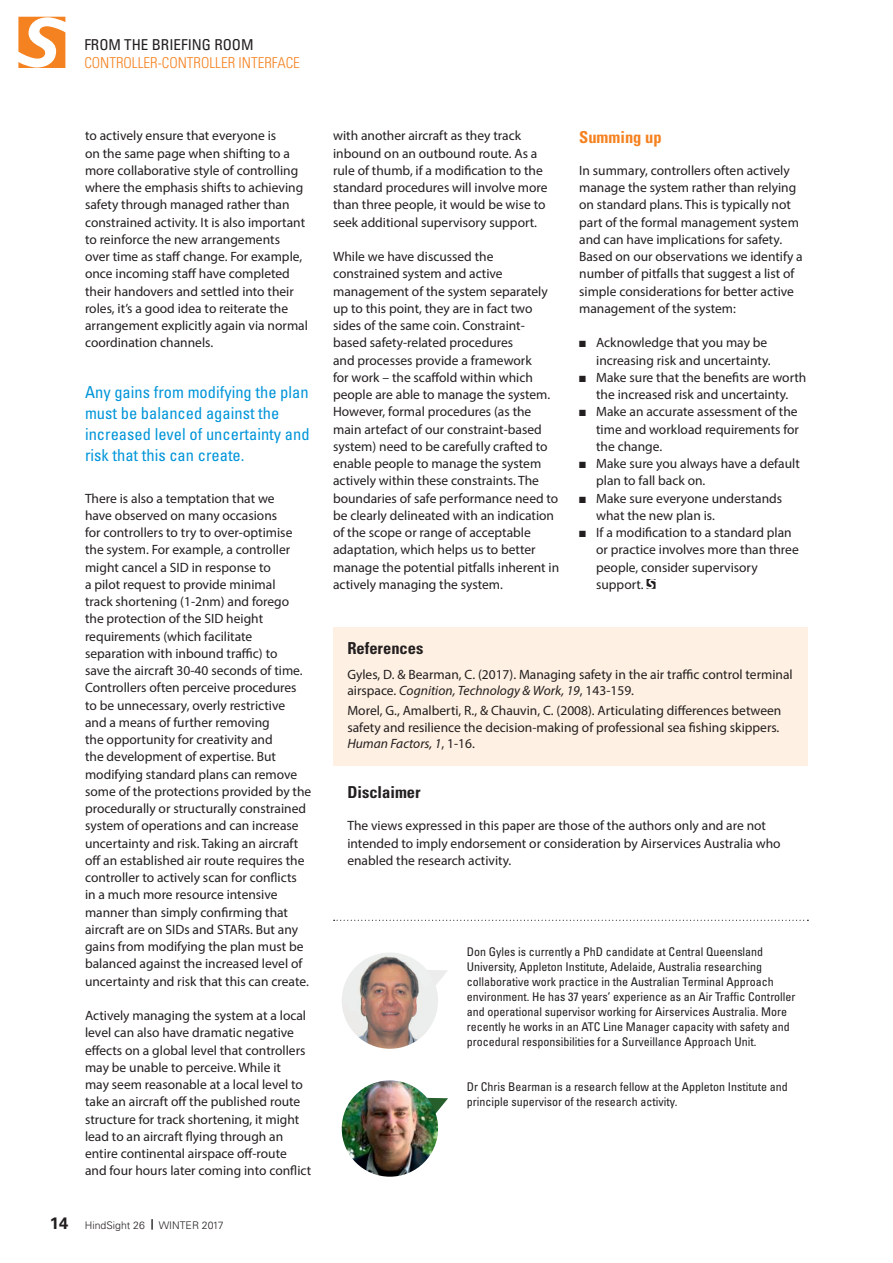
<style>
.page{position:relative;width:893px;height:1263px;background:#fff}
.page>*{position:absolute;margin:0;border:0;box-sizing:border-box;transform-origin:0 0}
.t1{font:condensed 16.5px/21px "Univers LT Std";color:#0095d9}
.t2{font:700 condensed 16.5px "Univers LT Std";color:#231f20}
.t3{font:700 condensed 16.5px "Univers LT Std";color:#f58220}
.t4{font:300 condensed 15px/18px "Univers LT Std";color:#f58220}
.t5{font:13.5px/17.2px "Myriad Pro";color:#231f20}
.t6{font:condensed 12px/15px "Univers LT Std";color:#231f20}
.t7{font:300 10.5px "Univers LT Std";color:#231f20}
.s1{font-weight:400;color:#231f20}
.s2{font-weight:700;font-size:16.5px}
.s3{font-weight:700}
.s4{font-style:italic}
</style>
<div class="page">
<svg style="left:18px;top:17px;width:47px;height:51px"></svg>
<svg style="left:428px;top:970px;width:20px;height:15px"></svg>
<img style="left:342px;top:952px;width:96px;height:97px;border-radius:48px">
<svg style="left:428px;top:1098px;width:20px;height:15px"></svg>
<img style="left:342px;top:1080px;width:96px;height:97px;border-radius:48px">
<svg style="left:334px;top:920px;width:474px;height:1px"></svg>
<div style="left:333px;top:627px;width:475px;height:138px;background:#fef0e2"></div>
<svg style="left:647px;top:579px;width:8px;height:10px"></svg>
<p class="t4" style="left:84px;top:36px;width:217px"><span class="s1">FROM THE BRIEFING ROOM<br></span>CONTROLLER-CONTROLLER INTERFACE</p>
<p class="t5" style="left:85px;top:127px;width:224px">to actively ensure that everyone is<br>on the same page when shifting to a more collaborative style of controlling where the emphasis shifts to achieving safety through managed rather than constrained activity. It is also important to reinforce the new arrangements over time as staff change. For example, once incoming staff have completed their handovers and settled into their roles, it’s a good idea to reiterate the arrangement explicitly again via normal coordination channels.</p>
<p class="t1" style="left:85px;top:381px;width:226px">Any gains from modifying the plan must be balanced against the increased level of uncertainty and risk that this can create.</p>
<p class="t5" style="left:85px;top:489px;width:228px">There is also a temptation that we<br>have observed on many occasions<br>for controllers to try to over-optimise the system. For example, a controller might cancel a SID in response to<br>a pilot request to provide minimal<br>track shortening (1-2nm) and forego the protection of the SID height requirements (which facilitate separation with inbound traffic) to<br>save the aircraft 30-40 seconds of time.<br>Controllers often perceive procedures to be unnecessary, overly restrictive<br>and a means of further removing<br>the opportunity for creativity and<br>the development of expertise. But modifying standard plans can remove some of the protections provided by the procedurally or structurally constrained system of operations and can increase uncertainty and risk. Taking an aircraft off an established air route requires the controller to actively scan for conflicts<br>in a much more resource intensive manner than simply confirming that aircraft are on SIDs and STARs. But any gains from modifying the plan must be balanced against the increased level of uncertainty and risk that this can create.</p>
<p class="t5" style="left:85px;top:1007px;width:228px">Actively managing the system at a local level can also have dramatic negative effects on a global level that controllers may be unable to perceive. While it<br>may seem reasonable at a local level to take an aircraft off the published route structure for track shortening, it might lead to an aircraft flying through an entire continental airspace off-route and four hours later coming into conflict</p>
<p class="t7" style="left:50px;top:1219px;width:175px"><span class="s2">14</span> HindSight 26 <span class="s3">|</span> WINTER 2017</p>
<p class="t5" style="left:333px;top:127px;width:216px">with another aircraft as they track inbound on an outbound route. As a rule of thumb, if a modification to the standard procedures will involve more than three people, it would be wise to seek additional supervisory support.</p>
<p class="t5" style="left:333px;top:248px;width:228px">While we have discussed the constrained system and active management of the system separately up to this point, they are in fact two sides of the same coin. Constraint&shy;based safety-related procedures<br>and processes provide a framework<br>for work – the scaffold within which people are able to manage the system.<br>However, formal procedures (as the main artefact of our constraint-based system) need to be carefully crafted to enable people to manage the system actively within these constraints. The boundaries of safe performance need to be clearly delineated with an indication of the scope or range of acceptable adaptation, which helps us to better manage the potential pitfalls inherent in actively managing the system.</p>
<p class="t3" style="left:579px;top:127px;width:84px">Summing up</p>
<p class="t5" style="left:579px;top:161px;width:225px">In summary, controllers often actively manage the system rather than relying on standard plans. This is typically not part of the formal management system and can have implications for safety.<br>Based on our observations we identify a number of pitfalls that suggest a list of simple considerations for better active management of the system:</p>
<p class="t5" style="left:579px;top:334px;width:193px;text-align:right">■ Acknowledge that you may be increasing risk and uncertainty.</p>
<p class="t5" style="left:579px;top:368px;width:229px;text-align:center">■ Make sure that the benefits are worth the increased risk and uncertainty.</p>
<p class="t5" style="left:596px;top:403px;width:204px;text-align:justify;text-indent:-17px">■ Make an accurate assessment of the time and workload requirements for the change.</p>
<p class="t5" style="left:596px;top:455px;width:205px;text-indent:-17px">■ Make sure you always have a default plan to fall back on.</p>
<p class="t5" style="left:596px;top:489px;width:187px;text-indent:-17px">■ Make sure everyone understands what the new plan is.</p>
<p class="t5" style="left:596px;top:524px;width:204px;text-indent:-17px">■ If a modification to a standard plan or practice involves more than three people, consider supervisory support.</p>
<p class="t2" style="left:347px;top:638px;width:78px">References</p>
<p class="t5" style="left:347px;top:666px;width:447px;line-height:16.2px">Gyles, D. &amp; Bearman, C. (2017). Managing safety in the air traffic control terminal airspace. <span class="s4">Cognition, Technology &amp; Work, 19</span>, 143-159.</p>
<p class="t5" style="left:347px;top:702px;width:436px;line-height:16.2px">Morel, G., Amalberti, R., &amp; Chauvin, C. (2008). Articulating differences between safety and resilience the decision-making of professional sea fishing skippers.<br><span class="s4">Human Factors, 1</span>, 1-16.</p>
<p class="t2" style="left:347px;top:782px;width:75px">Disclaimer</p>
<p class="t5" style="left:347px;top:817px;width:435px">The views expressed in this paper are those of the authors only and are not intended to imply endorsement or consideration by Airservices Australia who enabled the research activity.</p>
<p class="t6" style="left:467px;top:944px;width:330px">Don Gyles is currently a PhD candidate at Central Queensland University, Appleton Institute, Adelaide, Australia researching collaborative work practice in the Australian Terminal Approach environment. He has 37 years’ experience as an Air Traffic Controller and operational supervisor working for Airservices Australia. More recently he works in an ATC Line Manager capacity with safety and procedural responsibilities for a Surveillance Approach Unit.</p>
<p class="t6" style="left:467px;top:1079px;width:323px">Dr Chris Bearman is a research fellow at the Appleton Institute and principle supervisor of the research activity.</p>
</div>
